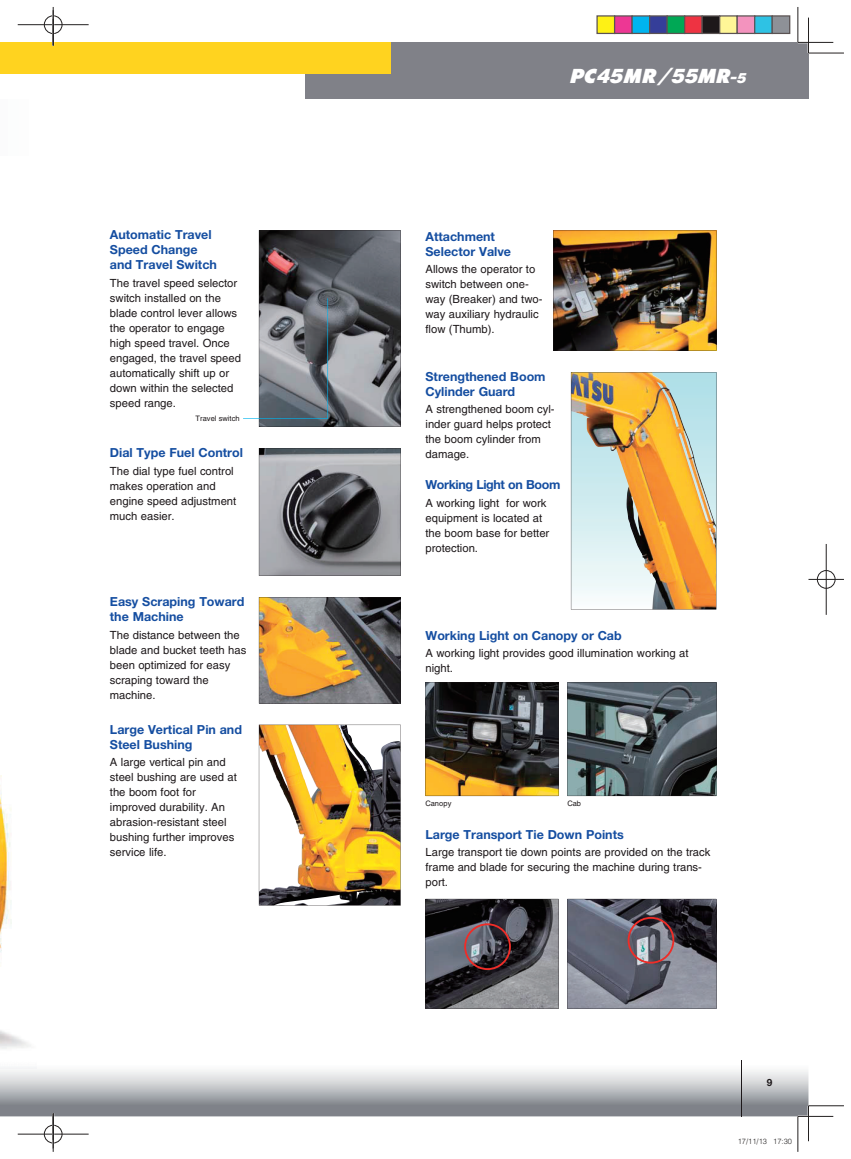
<style>
.page{position:relative;width:851px;height:1159px;background:#fff}
.page>*{position:absolute;margin:0;border:0;box-sizing:border-box;transform-origin:0 0}
.t1{font:italic 18.75px "Komatsu VI";letter-spacing:-.01em;color:#fff}
.t2{font:700 12.5px/15px "Helvetica Neue LT Std";color:#154ea1}
.t3{font:700 12.5px "Helvetica Neue LT Std";letter-spacing:-.03em;color:#154ea1}
.t4{font:11.25px/15px "Helvetica LT Std";color:#1d181a}
.t5{font:700 10px "Helvetica Neue LT Std";color:#1d181a}
.t6{font:7.5px "Helvetica LT Std";color:#1d181a}
.t7{font:300 7.5px "Helvetica LT Std";color:#232020}
.s1{font-size:13.12px}
</style>
<div class="page">
<img style="left:0;top:775px;width:31px;height:274px">
<div style="left:305px;top:42px;width:503px;height:57px;background:#808188"></div>
<div style="left:0;top:42px;width:390px;height:32px;background:#ffd31f"></div>
<svg style="left:0;top:1060px;width:808px;height:56px"></svg>
<hr style="left:740px;top:1059px;width:1px;height:57px;background:#1d181a">
<svg style="left:567px;top:682px;width:149px;height:114px;background:#535f64"></svg>
<svg style="left:425px;top:682px;width:133px;height:114px;background:#4d4330"></svg>
<svg style="left:259px;top:448px;width:141px;height:128px;background:#797a7e"></svg>
<img style="left:571px;top:372px;width:145px;height:237px">
<svg style="left:425px;top:899px;width:133px;height:109px;background:#4f4f55"></svg>
<svg style="left:567px;top:899px;width:149px;height:109px;background:#656672"></svg>
<img style="left:259px;top:725px;width:141px;height:180px">
<img style="left:553px;top:230px;width:163px;height:121px">
<img style="left:259px;top:597px;width:141px;height:106px">
<svg style="left:243px;top:230px;width:157px;height:197px;background:#77797e"></svg>
<hr style="left:797px;top:1115px;width:36px;height:2px;background:#fff">
<hr style="left:807px;top:18px;width:2px;height:35px;background:#fff">
<hr style="left:807px;top:1105px;width:2px;height:36px;background:#fff">
<hr style="left:808px;top:53px;width:35px;height:1px;background:#232020">
<hr style="left:808px;top:1105px;width:35px;height:1px;background:#232020">
<hr style="left:797px;top:7px;width:1px;height:35px;background:#232020">
<hr style="left:797px;top:1116px;width:1px;height:36px;background:#232020">
<hr style="left:797px;top:42px;width:36px;height:1px;background:#232020">
<hr style="left:797px;top:1116px;width:36px;height:1px;background:#232020">
<hr style="left:808px;top:18px;width:1px;height:35px;background:#232020">
<hr style="left:808px;top:1105px;width:1px;height:36px;background:#232020">
<div style="left:43px;top:15px;width:20px;height:19px;border:2px solid #fff;border-radius:50%"></div>
<hr style="left:18px;top:24px;width:71px;height:2px;background:#fff">
<div style="left:44px;top:16px;width:18px;height:18px;border:1px solid #232020;border-radius:50%"></div>
<hr style="left:18px;top:24px;width:71px;height:1px;background:#232020">
<hr style="left:53px;top:7px;width:1px;height:35px;background:#232020">
<div style="left:43px;top:1124px;width:20px;height:20px;border:2px solid #fff;border-radius:50%"></div>
<hr style="left:18px;top:1133px;width:71px;height:2px;background:#fff">
<div style="left:44px;top:1125px;width:18px;height:18px;border:1px solid #232020;border-radius:50%"></div>
<hr style="left:18px;top:1134px;width:71px;height:1px;background:#232020">
<hr style="left:53px;top:1116px;width:1px;height:36px;background:#232020">
<div style="left:816px;top:569px;width:19px;height:20px;border:2px solid #fff;border-radius:50%"></div>
<hr style="left:808px;top:578px;width:35px;height:2px;background:#fff">
<hr style="left:825px;top:544px;width:2px;height:71px;background:#fff">
<div style="left:817px;top:570px;width:18px;height:18px;border:1px solid #232020;border-radius:50%"></div>
<hr style="left:808px;top:579px;width:35px;height:1px;background:#232020">
<hr style="left:825px;top:544px;width:1px;height:71px;background:#232020">
<div style="left:597px;top:16px;width:17px;height:17px;background:#fef115"></div>
<div style="left:596px;top:15px;width:19px;height:19px;border:1px solid #5b5353"></div>
<div style="left:614px;top:16px;width:18px;height:17px;background:#ed3794"></div>
<div style="left:614px;top:15px;width:18px;height:19px;border:1px solid #5b5353"></div>
<div style="left:632px;top:16px;width:17px;height:17px;background:#00b4ef"></div>
<div style="left:631px;top:15px;width:19px;height:19px;border:1px solid #5b5353"></div>
<div style="left:649px;top:16px;width:18px;height:17px;background:#353e99"></div>
<div style="left:649px;top:15px;width:18px;height:19px;border:1px solid #5b5353"></div>
<div style="left:667px;top:16px;width:17px;height:17px;background:#00a855"></div>
<div style="left:666px;top:15px;width:19px;height:19px;border:1px solid #5b5353"></div>
<div style="left:684px;top:16px;width:18px;height:17px;background:#ee3342"></div>
<div style="left:684px;top:15px;width:18px;height:19px;border:1px solid #5b5353"></div>
<div style="left:702px;top:16px;width:17px;height:17px;background:#1d181a"></div>
<div style="left:701px;top:15px;width:19px;height:19px;border:1px solid #5b5353"></div>
<div style="left:719px;top:16px;width:18px;height:17px;background:#fff697"></div>
<div style="left:719px;top:15px;width:18px;height:19px;border:1px solid #5b5353"></div>
<div style="left:737px;top:16px;width:17px;height:17px;background:#f393be"></div>
<div style="left:736px;top:15px;width:19px;height:19px;border:1px solid #5b5353"></div>
<div style="left:754px;top:16px;width:18px;height:17px;background:#2ec2e4"></div>
<div style="left:754px;top:15px;width:18px;height:19px;border:1px solid #5b5353"></div>
<div style="left:772px;top:16px;width:17px;height:17px;background:#8e9197"></div>
<div style="left:771px;top:15px;width:19px;height:19px;border:1px solid #5b5353"></div>
<hr style="left:52px;top:10px;width:2px;height:36px;background:#fff">
<hr style="left:52px;top:1113px;width:2px;height:35px;background:#fff">
<hr style="left:53px;top:10px;width:1px;height:36px;background:#232020">
<hr style="left:53px;top:1113px;width:1px;height:35px;background:#232020">
<div style="left:464px;top:923px;width:47px;height:47px;border:2px solid #ee2d28;border-radius:50%"></div>
<div style="left:627px;top:917px;width:47px;height:46px;border:2px solid #ee2d28;border-radius:50%"></div>
<p class="t2" style="left:110px;top:227px;width:108px">Automatic Travel<br>Speed Change and Travel Switch</p>
<p class="t4" style="left:110px;top:275px;width:133px">The travel speed selector switch installed on the blade control lever allows the operator to engage high speed travel. Once engaged, the travel speed automatically shift up or down within the selected speed range.</p>
<p class="t6" style="left:196px;top:414px;width:45px">Travel switch</p>
<p class="t2" style="left:110px;top:445px;width:134px">Dial Type Fuel Control</p>
<p class="t4" style="left:110px;top:463px;width:128px">The dial type fuel control makes operation and engine speed adjustment much easier.</p>
<p class="t2" style="left:110px;top:594px;width:136px">Easy Scraping Toward the Machine</p>
<p class="t4" style="left:110px;top:627px;width:138px">The distance between the blade and bucket teeth has been optimized for easy scraping toward the machine.</p>
<p class="t2" style="left:110px;top:721px;width:134px">Large Vertical Pin and<br>Steel Bushing</p>
<p class="t4" style="left:110px;top:754px;width:128px">A large vertical pin and steel bushing are used at the boom foot for improved durability. An abrasion-resistant steel bushing further improves service life.</p>
<h1 class="t1" style="left:570px;top:66px;width:178px">PC45MR/55MR<span class="s1">-5</span></h1>
<p class="t2" style="left:425px;top:229px;width:87px">Attachment<br>Selector Valve</p>
<p class="t4" style="left:425px;top:262px;width:118px">Allows the operator to switch between one&shy;way (Breaker) and two&shy;way auxiliary hydraulic flow (Thumb).</p>
<p class="t2" style="left:425px;top:369px;width:122px">Strengthened Boom<br>Cylinder Guard</p>
<p class="t4" style="left:425px;top:402px;width:131px">A strengthened boom cyl&shy;inder guard helps protect the boom cylinder from damage.</p>
<p class="t3" style="left:425px;top:477px;width:136px">Working Light on Boom</p>
<p class="t4" style="left:425px;top:495px;width:125px">A working light for work equipment is located at the boom base for better protection.</p>
<p class="t2" style="left:425px;top:627px;width:198px">Working Light on Canopy or Cab</p>
<p class="t4" style="left:425px;top:646px;width:264px">A working light provides good illumination working at night.</p>
<p class="t6" style="left:425px;top:799px;width:28px">Canopy</p>
<p class="t6" style="left:567px;top:799px;width:15px">Cab</p>
<p class="t2" style="left:425px;top:826px;width:200px">Large Transport Tie Down Points</p>
<p class="t4" style="left:425px;top:844px;width:286px">Large transport tie down points are provided on the track frame and blade for securing the machine during trans&shy;port.</p>
<p class="t5" style="left:766px;top:1076px;width:7px">9</p>
<p class="t7" style="left:737px;top:1137px;width:56px">17/11/13 17:30</p>
</div>
